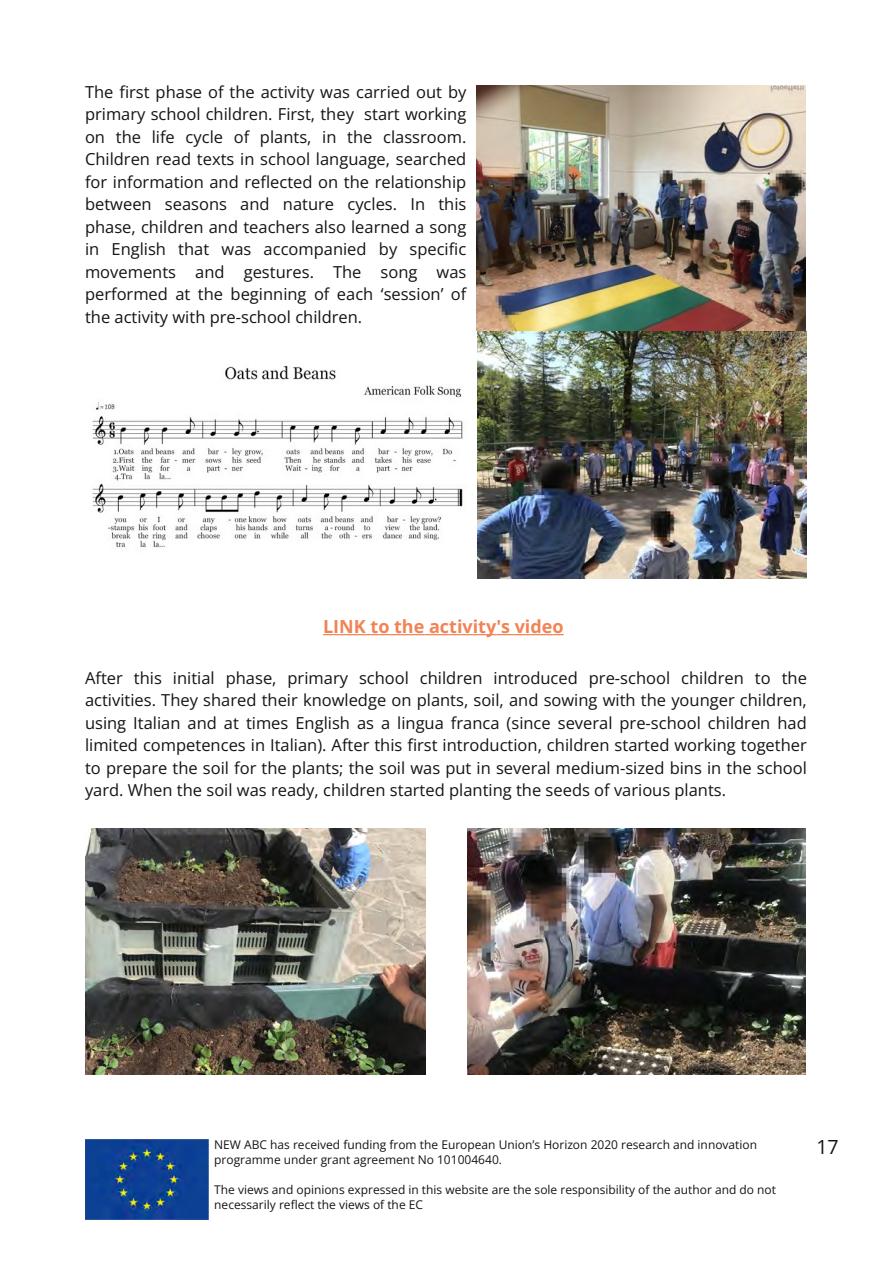
<style>
.page{position:relative;width:893px;height:1263px;background:#fff}
.page>*{position:absolute;margin:0;border:0;box-sizing:border-box;transform-origin:0 0}
.t1{font:19.5px "Open Sans";color:#161413}
.t2{font:700 18px "Open Sans";color:#f18354}
.t3{font:16.5px/22.5px "Open Sans";color:#161413;text-align:justify}
.t4{font:12px/15px "Open Sans";color:#161413}
</style>
<div class="page">
<img style="left:85px;top:1140px;width:124px;height:80px">
<img style="left:477px;top:85px;width:330px;height:493px">
<img style="left:92px;top:366px;width:371px;height:182px">
<svg style="left:323px;top:634px;width:241px;height:1px"></svg>
<img style="left:468px;top:828px;width:338px;height:247px">
<img style="left:85px;top:828px;width:340px;height:247px">
<p class="t3" style="left:85px;top:80px;width:383px">The first phase of the activity was carried out by primary school children. First, they start working on the life cycle of plants, in the classroom.<br>Children read texts in school language, searched for information and reflected on the relationship between seasons and nature cycles. In this phase, children and teachers also learned a song in English that was accompanied by specific movements and gestures. The song was performed at the beginning of each ‘session’ of the activity with pre-school children.</p>
<p class="t2" style="left:323px;top:613px;width:242px">LINK to the activity's video</p>
<p class="t3" style="left:85px;top:666px;width:723px">After this initial phase, primary school children introduced pre-school children to the activities. They shared their knowledge on plants, soil, and sowing with the younger children, using Italian and at times English as a lingua franca (since several pre-school children had limited competences in Italian). After this first introduction, children started working together to prepare the soil for the plants; the soil was put in several medium-sized bins in the school yard. When the soil was ready, children started planting the seeds of various plants.</p>
<p class="t4" style="left:214px;top:1137px;width:544px">NEW ABC has received funding from the European Union’s Horizon 2020 research and innovation programme under grant agreement No 101004640.</p>
<p class="t4" style="left:214px;top:1182px;width:563px">The views and opinions expressed in this website are the sole responsibility of the author and do not necessarily reflect the views of the EC</p>
<p class="t1" style="left:816px;top:1133px;width:24px">17</p>
</div>
